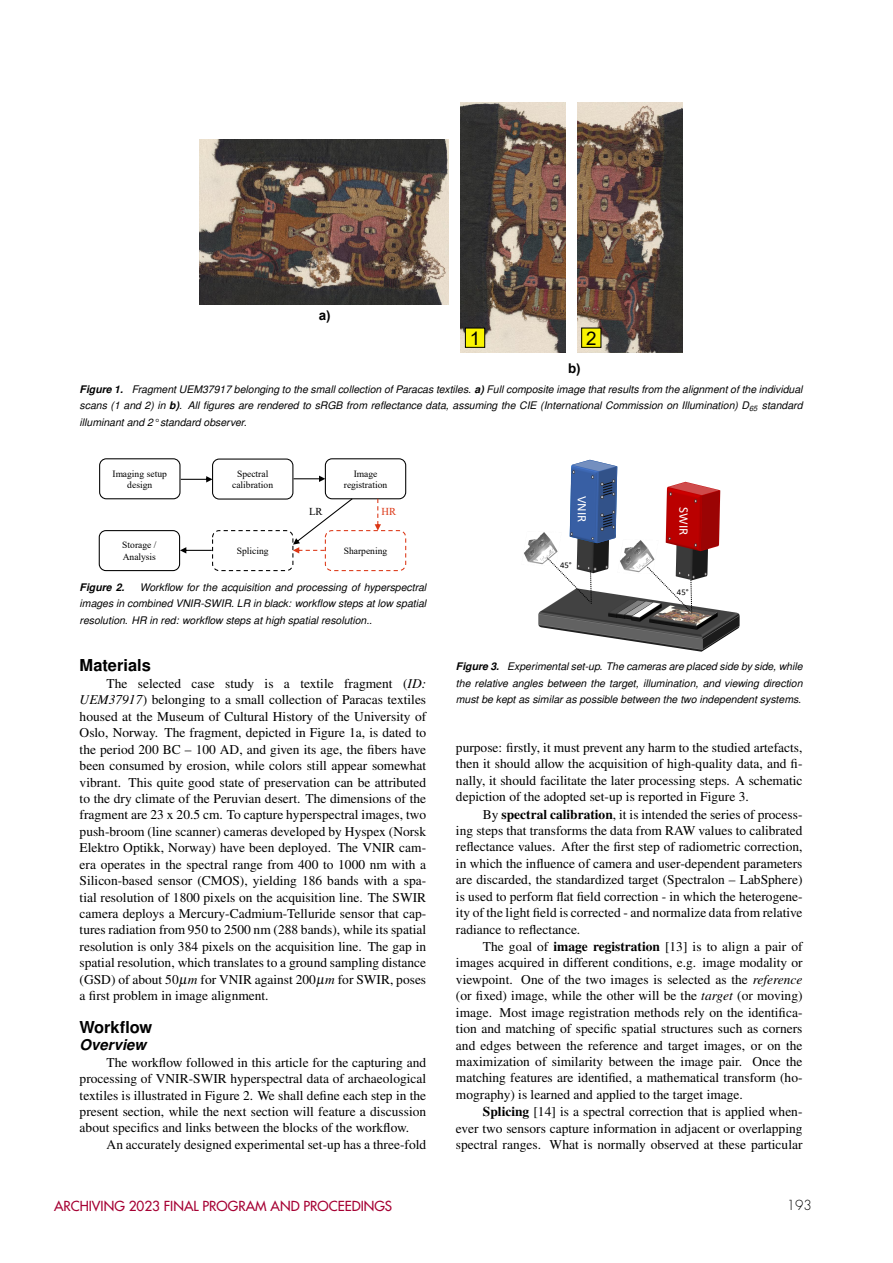
<style>
.page{position:relative;width:893px;height:1263px;background:#fff}
.page>*{position:absolute;margin:0;border:0;box-sizing:border-box;transform-origin:0 0}
.t1{font:18.75px "Arial";color:#000}
.t2{font:700 16.5px "Nimbus San L";color:#000}
.t3{font:italic 700 15px "Nimbus San L";color:#000}
.t4{font:13.5px/16.5px "Nimbus Rom No 9 L";color:#000;text-align:justify}
.t5{font:500 13.5px "Futura Std";color:#a60033}
.t6{font:700 13.5px "Arial";color:#000}
.t7{font:300 13.5px "Futura Std";color:#000}
.t8{font:13.05px "Calibri";color:#fff}
.t9{font:italic 10.5px/16.5px "Nimbus San L";color:#000;text-align:justify}
.t10{font:700 10.5px "Arial";color:#000}
.t11{font:italic 700 10.5px "Nimbus San L";color:#000}
.t12{font:10.5px "Times";color:#000}
.t13{font:10.5px "Times";color:#dc3716}
.t14{font:9.6px/11.4px "Times";color:#000;text-align:center}
.t15{font:8.7px "Calibri";color:#000}
.s1{font-weight:700}
.s2{font-style:italic}
.s3{font-family:"Standard Sym L Slant 167"}
.s4{font-weight:500}
</style>
<div class="page">
<img style="left:199px;top:139px;width:250px;height:165px">
<img style="left:577px;top:103px;width:105px;height:249px">
<img style="left:461px;top:103px;width:104px;height:249px">
<div style="left:465px;top:328px;width:20px;height:19px;background:#faf400"></div>
<div style="left:465px;top:328px;width:20px;height:20px;border:1px solid #000"></div>
<div style="left:582px;top:328px;width:19px;height:19px;background:#faf400"></div>
<div style="left:581px;top:328px;width:20px;height:20px;border:1px solid #000"></div>
<div style="left:99px;top:458px;width:81px;height:41px;border:1px solid #000;border-radius:7px"></div>
<div style="left:212px;top:458px;width:81px;height:42px;border:1px solid #000;border-radius:7px"></div>
<div style="left:325px;top:458px;width:81px;height:41px;border:1px solid #000;border-radius:7px"></div>
<div style="left:325px;top:530px;width:81px;height:41px;border:1px dashed #dc3716;border-radius:7px"></div>
<div style="left:212px;top:530px;width:81px;height:41px;border:1px dashed #000;border-radius:7px"></div>
<div style="left:99px;top:530px;width:81px;height:41px;border:1px solid #000;border-radius:7px"></div>
<svg style="left:294px;top:476px;width:31px;height:6px"></svg>
<svg style="left:375px;top:499px;width:6px;height:32px"></svg>
<svg style="left:181px;top:476px;width:32px;height:6px"></svg>
<svg style="left:180px;top:547px;width:32px;height:6px"></svg>
<svg style="left:293px;top:498px;width:60px;height:55px"></svg>
<img style="left:676px;top:551px;width:32px;height:29px">
<img style="left:665px;top:482px;width:56px;height:69px">
<img style="left:577px;top:544px;width:32px;height:29px">
<img style="left:569px;top:460px;width:49px;height:84px">
<svg style="left:600px;top:468px;width:17px;height:30px"></svg>
<svg style="left:591px;top:511px;width:25px;height:31px"></svg>
<img style="left:538px;top:591px;width:201px;height:61px">
<img style="left:608px;top:599px;width:30px;height:19px">
<img style="left:616px;top:600px;width:30px;height:19px">
<img style="left:624px;top:601px;width:23px;height:19px">
<img style="left:632px;top:602px;width:17px;height:19px">
<img style="left:649px;top:605px;width:69px;height:25px">
<svg style="left:547px;top:557px;width:49px;height:47px"></svg>
<img style="left:620px;top:540px;width:35px;height:33px">
<img style="left:524px;top:532px;width:38px;height:33px">
<svg style="left:647px;top:567px;width:48px;height:46px"></svg>
<p class="t6" style="left:319px;top:308px;width:13px">a)</p>
<h1 class="t1" style="left:470px;top:328px;width:12px">1</h1>
<h1 class="t1" style="left:586px;top:328px;width:12px">2</h1>
<p class="t6" style="left:568px;top:361px;width:14px">b)</p>
<p class="t9" style="left:80px;top:382px;width:724px"><span class="s1">Figure 1.</span> Fragment UEM37917 belonging to the small collection of Paracas textiles. <span class="s1">a)</span> Full composite image that results from the alignment of the individual scans (1 and 2) in <span class="s1">b)</span>. All figures are rendered to sRGB from reflectance data, assuming the CIE (International Commission on Illumination) D<sub>65</sub> standard illuminant and 2° standard observer.</p>
<p class="t14" style="left:113px;top:468px;width:56px">Imaging setup design</p>
<p class="t14" style="left:232px;top:468px;width:42px">Spectral calibration</p>
<p class="t14" style="left:344px;top:468px;width:45px">Image registration</p>
<p class="t14" style="left:122px;top:539px;width:36px;text-align:left">Storage /<br>Analysis</p>
<p class="t12" style="left:309px;top:506px;width:15px">LR</p>
<p class="t13" style="left:382px;top:505px;width:16px">HR</p>
<p class="t14" style="left:237px;top:545px;width:33px">Splicing</p>
<p class="t14" style="left:344px;top:545px;width:45px">Sharpening</p>
<p class="t9" style="left:80px;top:580px;width:348px;text-indent:60px">Workflow for the acquisition and processing of hyperspectral images in combined VNIR-SWIR. LR in black: workflow steps at low spatial resolution. HR in red: workflow steps at high spatial resolution..</p>
<p class="t2" style="left:80px;top:659px;width:73px">Materials</p>
<p class="t4" style="left:80px;top:676px;width:348px;text-indent:27px">The selected case study is a textile fragment (<span class="s2">ID:<br>UEM37917</span>) belonging to a small collection of Paracas textiles housed at the Museum of Cultural History of the University of Oslo, Norway. The fragment, depicted in Figure 1a, is dated to the period 200 BC – 100 AD, and given its age, the fibers have been consumed by erosion, while colors still appear somewhat vibrant. This quite good state of preservation can be attributed to the dry climate of the Peruvian desert. The dimensions of the fragment are 23 x 20.5 cm. To capture hyperspectral images, two push-broom (line scanner) cameras developed by Hyspex (Norsk Elektro Optikk, Norway) have been deployed. The VNIR cam&shy;era operates in the spectral range from 400 to 1000 nm with a Silicon-based sensor (CMOS), yielding 186 bands with a spa&shy;tial resolution of 1800 pixels on the acquisition line. The SWIR camera deploys a Mercury-Cadmium-Telluride sensor that cap&shy;tures radiation from 950 to 2500 nm (288 bands), while its spatial resolution is only 384 pixels on the acquisition line. The gap in spatial resolution, which translates to a ground sampling distance (GSD) of about 50<span class="s3">µ</span><span class="s2">m</span> for VNIR against 200<span class="s3">µ</span><span class="s2">m</span> for SWIR, poses a first problem in image alignment.</p>
<p class="t2" style="left:80px;top:1021px;width:74px">Workflow</p>
<p class="t3" style="left:80px;top:1039px;width:68px">Overview</p>
<p class="t4" style="left:107px;top:1055px;width:321px">The workflow followed in this article for the capturing and</p>
<p class="t4" style="left:80px;top:1072px;width:348px">processing of VNIR-SWIR hyperspectral data of archaeological</p>
<p class="t4" style="left:80px;top:1088px;width:348px">textiles is illustrated in Figure 2. We shall define each step in the</p>
<p class="t4" style="left:80px;top:1105px;width:348px">present section, while the next section will feature a discussion</p>
<p class="t4" style="left:80px;top:1121px;width:331px">about specifics and links between the blocks of the workflow.</p>
<p class="t4" style="left:107px;top:1138px;width:321px">An accurately designed experimental set-up has a three-fold</p>
<p class="t11" style="left:80px;top:583px;width:46px">Figure 2.</p>
<p class="t8" style="left:587px;top:496px;width:28px;rotate:90deg">VNIR</p>
<p class="t8" style="left:689px;top:507px;width:30px;rotate:90deg">SWIR</p>
<p class="t15" style="left:560px;top:561px;width:13px">45°</p>
<p class="t15" style="left:677px;top:588px;width:13px">45°</p>
<p class="t9" style="left:456px;top:659px;width:348px"><span class="s1">Figure 3.</span> Experimental set-up. The cameras are placed side by side, while the relative angles between the target, illumination, and viewing direction must be kept as similar as possible between the two independent systems.</p>
<p class="t4" style="left:456px;top:740px;width:348px">purpose: firstly, it must prevent any harm to the studied artefacts,</p>
<p class="t4" style="left:456px;top:757px;width:348px">then it should allow the acquisition of high-quality data, and fi-</p>
<p class="t4" style="left:456px;top:773px;width:348px">nally, it should facilitate the later processing steps. A schematic</p>
<p class="t4" style="left:456px;top:790px;width:294px">depiction of the adopted set-up is reported in Figure 3.</p>
<p class="t4" style="left:483px;top:807px;width:321px">By <span class="s4">spectral calibration</span>, it is intended the series of process-</p>
<p class="t4" style="left:456px;top:823px;width:348px">ing steps that transforms the data from RAW values to calibrated</p>
<p class="t4" style="left:456px;top:840px;width:348px">reflectance values. After the first step of radiometric correction,</p>
<p class="t4" style="left:456px;top:856px;width:348px">in which the influence of camera and user-dependent parameters</p>
<p class="t4" style="left:456px;top:873px;width:348px">are discarded, the standardized target (Spectralon – LabSphere)</p>
<p class="t4" style="left:456px;top:889px;width:348px">is used to perform flat field correction - in which the heterogene-</p>
<p class="t4" style="left:456px;top:906px;width:348px">ity of the light field is corrected - and normalize data from relative</p>
<p class="t4" style="left:456px;top:922px;width:126px">radiance to reflectance.</p>
<p class="t4" style="left:483px;top:939px;width:321px">The goal of <span class="s4">image registration</span> [13] is to align a pair of</p>
<p class="t4" style="left:456px;top:956px;width:348px">images acquired in different conditions, e.g. image modality or</p>
<p class="t4" style="left:456px;top:972px;width:348px">viewpoint. One of the two images is selected as the <span class="s2">reference</span></p>
<p class="t4" style="left:456px;top:989px;width:348px">(or fixed) image, while the other will be the <span class="s2">target</span> (or moving)</p>
<p class="t4" style="left:456px;top:1005px;width:348px">image. Most image registration methods rely on the identifica-</p>
<p class="t4" style="left:456px;top:1022px;width:348px">tion and matching of specific spatial structures such as corners</p>
<p class="t4" style="left:456px;top:1038px;width:348px">and edges between the reference and target images, or on the</p>
<p class="t4" style="left:456px;top:1055px;width:348px">maximization of similarity between the image pair. Once the</p>
<p class="t4" style="left:456px;top:1071px;width:348px">matching features are identified, a mathematical transform (ho-</p>
<p class="t4" style="left:456px;top:1087px;width:288px">mography) is learned and applied to the target image.</p>
<p class="t4" style="left:483px;top:1105px;width:321px"><span class="s4">Splicing</span> [14] is a spectral correction that is applied when-</p>
<p class="t4" style="left:456px;top:1121px;width:348px">ever two sensors capture information in adjacent or overlapping</p>
<p class="t4" style="left:456px;top:1138px;width:348px">spectral ranges. What is normally observed at these particular</p>
<p class="t10" style="left:649px;top:758px;width:11px">a)</p>
<p class="t10" style="left:800px;top:758px;width:12px">b)</p>
<p class="t10" style="left:647px;top:906px;width:11px">c)</p>
<p class="t10" style="left:797px;top:906px;width:12px">d)</p>
<p class="t5" style="left:54px;top:1197px;width:340px">ARCHIVING 2023 FINAL PROGRAM AND PROCEEDINGS</p>
<p class="t7" style="left:787px;top:1197px;width:27px">193</p>
</div>
